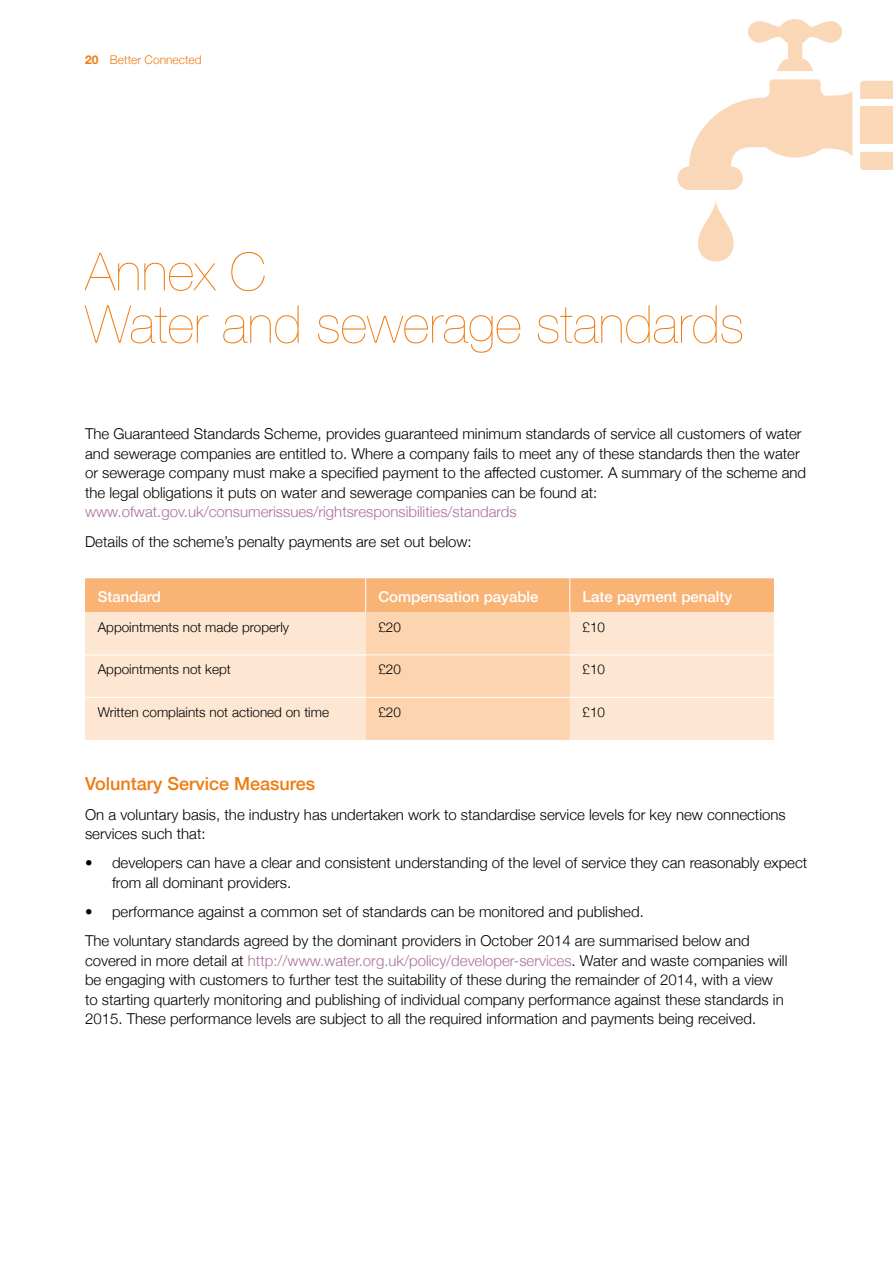
<style>
.page{position:relative;width:893px;height:1263px;background:#fff}
.page>*{position:absolute;margin:0;border:0;box-sizing:border-box;transform-origin:0 0}
.t1{font:200 52.5px "Helvetica Neue";color:#ef7b10}
.t2{font:500 18px "Helvetica Neue";color:#ef7b10}
.t3{font:300 15px/19.5px "Helvetica Neue";color:#000}
.t4{font:300 15px "Helvetica Neue";color:#aa6f9e}
.t5{font:500 15px "Helvetica Neue";color:#fff}
.t6{font:300 13.5px "Helvetica Neue";color:#000}
.t7{font:300 12px "Helvetica Neue";color:#ef7b10}
.s1{font-weight:700}
.s2{color:#aa6f9e}
</style>
<div class="page">
<svg style="left:85px;top:578px;width:689px;height:162px;background:#fcd7b6"></svg>
<hr style="left:365px;top:578px;width:1px;height:34px;background:#fff">
<hr style="left:570px;top:578px;width:1px;height:34px;background:#fff">
<hr style="left:85px;top:655px;width:281px;height:1px;background:#fff">
<hr style="left:366px;top:655px;width:204px;height:1px;background:#fff">
<hr style="left:570px;top:655px;width:204px;height:1px;background:#fff">
<hr style="left:85px;top:697px;width:281px;height:1px;background:#fff">
<hr style="left:366px;top:697px;width:204px;height:1px;background:#fff">
<hr style="left:570px;top:697px;width:204px;height:1px;background:#fff">
<svg style="left:698px;top:201px;width:36px;height:60px;fill:#fad7b7"></svg>
<svg style="left:677px;top:79px;width:175px;height:111px"></svg>
<svg style="left:860px;top:81px;width:33px;height:18px"></svg>
<svg style="left:748px;top:19px;width:94px;height:52px"></svg>
<svg style="left:860px;top:152px;width:33px;height:18px"></svg>
<div style="left:860px;top:107px;width:33px;height:37px;background:#fad7b7"></div>
<p class="t7" style="left:85px;top:50px;width:118px"><span class="s1">20</span> Better Connected</p>
<p class="t1" style="left:85px;top:231px;width:182px">Annex C</p>
<p class="t1" style="left:85px;top:283px;width:661px">Water and sewerage standards</p>
<p class="t3" style="left:85px;top:423px;width:723px">The Guaranteed Standards Scheme, provides guaranteed minimum standards of service all customers of water and sewerage companies are entitled to. Where a company fails to meet any of these standards then the water or sewerage company must make a specified payment to the affected customer. A summary of the scheme and the legal obligations it puts on water and sewerage companies can be found at:</p>
<p class="t4" style="left:85px;top:500px;width:433px">www.ofwat.gov.uk/consumerissues/rightsresponsibilities/standards</p>
<p class="t3" style="left:85px;top:531px;width:388px">Details of the scheme’s penalty payments are set out below:</p>
<p class="t5" style="left:98px;top:585px;width:65px">Standard</p>
<p class="t5" style="left:378px;top:585px;width:162px">Compensation payable</p>
<p class="t5" style="left:583px;top:585px;width:151px">Late payment penalty</p>
<p class="t6" style="left:98px;top:616px;width:193px">Appointments not made properly</p>
<p class="t6" style="left:378px;top:616px;width:24px">£20</p>
<p class="t6" style="left:583px;top:616px;width:24px">£10</p>
<p class="t6" style="left:98px;top:659px;width:135px">Appointments not kept</p>
<p class="t6" style="left:378px;top:659px;width:24px">£20</p>
<p class="t6" style="left:582px;top:659px;width:24px">£10</p>
<p class="t6" style="left:98px;top:701px;width:233px">Written complaints not actioned on time</p>
<p class="t6" style="left:378px;top:701px;width:24px">£20</p>
<p class="t6" style="left:582px;top:701px;width:24px">£10</p>
<p class="t2" style="left:85px;top:769px;width:232px">Voluntary Service Measures</p>
<p class="t3" style="left:85px;top:804px;width:702px">On a voluntary basis, the industry has undertaken work to standardise service levels for key new connections services such that:</p>
<p class="t3" style="left:112px;top:852px;width:697px;text-indent:-27px">• developers can have a clear and consistent understanding of the level of service they can reasonably expect from all dominant providers.</p>
<p class="t3" style="left:85px;top:901px;width:560px">• performance against a common set of standards can be monitored and published.</p>
<p class="t3" style="left:85px;top:930px;width:704px">The voluntary standards agreed by the dominant providers in October 2014 are summarised below and covered in more detail at <span class="s2">http://www.water.org.uk/policy/developer-services</span>. Water and waste companies will be engaging with customers to further test the suitability of these during the remainder of 2014, with a view to starting quarterly monitoring and publishing of individual company performance against these standards in 2015. These performance levels are subject to all the required information and payments being received.</p>
</div>
